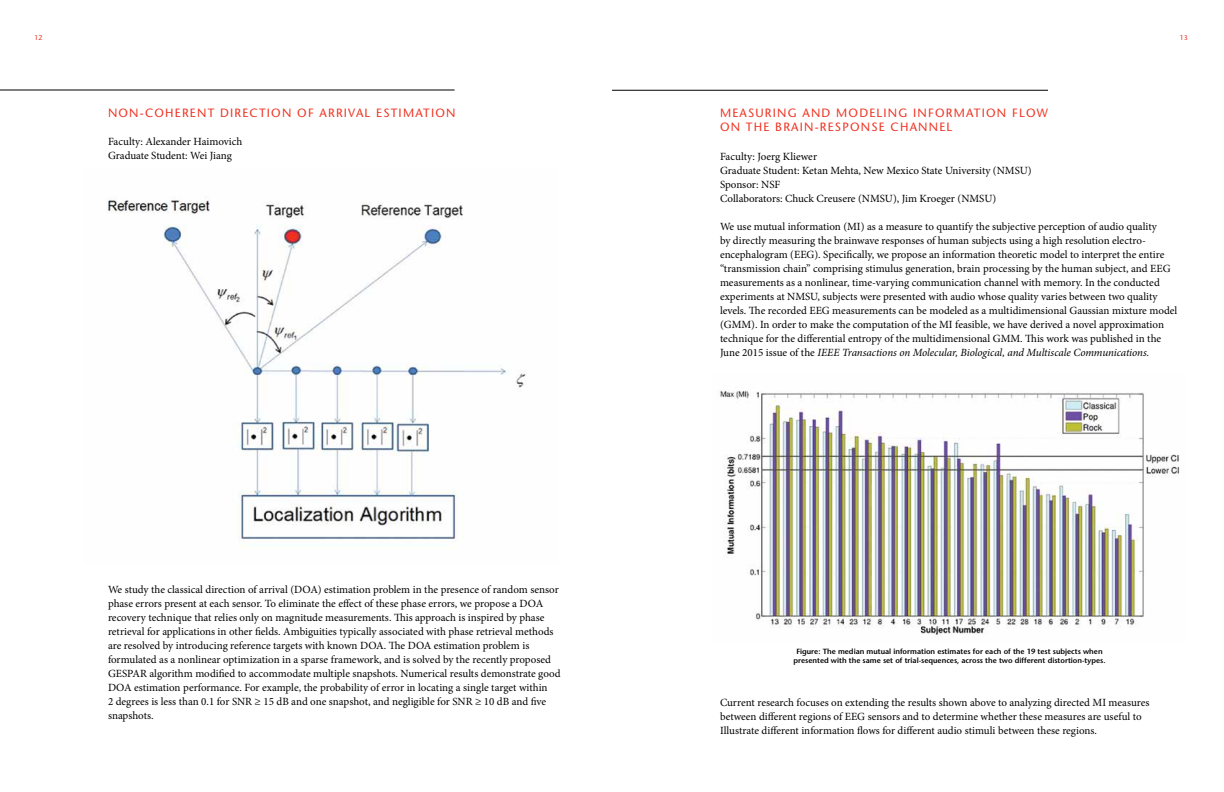
<style>
.page{position:relative;width:1224px;height:792px;background:#fff}
.page>*{position:absolute;margin:0;border:0;box-sizing:border-box;transform-origin:0 0}
.t1{font:500 12px/14.4px "Stone Sans Std";letter-spacing:.1em;color:#ee3524}
.t2{font:11px/14px "Minion Pro";color:#000}
.t3{font:600 7.5px/9px "Stone Sans Std";color:#000;text-align:center}
.t4{font:500 7px "Stone Sans Std";color:#ee3524}
.s1{font-style:italic}
</style>
<div class="page">
<hr style="left:0;top:90px;width:455px;height:1px;background:#000">
<hr style="left:612px;top:90px;width:436px;height:1px;background:#000">
<img style="left:107px;top:200px;width:419px;height:348px">
<img style="left:719px;top:391px;width:461px;height:248px">
<p class="t4" style="left:35px;top:34px;width:10px">12</p>
<p class="t4" style="left:1180px;top:34px;width:10px">13</p>
<p class="t1" style="left:108px;top:105px;width:347px">NON-COHERENT DIRECTION OF ARRIVAL ESTIMATION</p>
<p class="t2" style="left:108px;top:135px;width:136px">Faculty: Alexander Haimovich<br>Graduate Student: Wei Jiang</p>
<p class="t2" style="left:108px;top:583px;width:454px">We study the classical direction of arrival (DOA) estimation problem in the presence of random sensor phase errors present at each sensor. To eliminate the effect of these phase errors, we propose a DOA recovery technique that relies only on magnitude measurements. This approach is inspired by phase retrieval for applications in other fields. Ambiguities typically associated with phase retrieval methods are resolved by introducing reference targets with known DOA. The DOA estimation problem is formulated as a nonlinear optimization in a sparse framework, and is solved by the recently proposed GESPAR algorithm modified to accommodate multiple snapshots. Numerical results demonstrate good DOA estimation performance. For example, the probability of error in locating a single target within<br>2 degrees is less than 0.1 for SNR ≥ 15 dB and one snapshot, and negligible for SNR ≥ 10 dB and five snapshots.</p>
<p class="t1" style="left:720px;top:105px;width:330px">M EASURING AN D MODELING IN FORMATION FLOW<br>ON THE BRAIN-RESPONSE CHANN EL</p>
<p class="t2" style="left:720px;top:149px;width:313px">Faculty: Joerg Kliewer<br>Graduate Student: Ketan Mehta, New Mexico State University (NMSU)<br>Sponsor: NSF<br>Collaborators: Chuck Creusere (NMSU), Jim Kroeger (NMSU)</p>
<p class="t2" style="left:720px;top:219px;width:459px">We use mutual information (MI) as a measure to quantify the subjective perception of audio quality<br>by directly measuring the brainwave responses of human subjects using a high resolution electro&shy;encephalogram (EEG). Specifically, we propose an information theoretic model to interpret the entire “transmission chain” comprising stimulus generation, brain processing by the human subject, and EEG measurements as a nonlinear, time-varying communication channel with memory. In the conducted experiments at NMSU, subjects were presented with audio whose quality varies between two quality levels. The recorded EEG measurements can be modeled as a multidimensional Gaussian mixture model (GMM). In order to make the computation of the MI feasible, we have derived a novel approximation technique for the differential entropy of the multidimensional GMM. This work was published in the June 2015 issue of the <span class="s1">IEEE Transactions on Molecular, Biological, and Multiscale Communications.</span></p>
<p class="t3" style="left:793px;top:647px;width:314px">Figure: The median mutual information estimates for each of the 19 test subjects when presented with the same set of trial-sequences, across the two different distortion-types.</p>
<p class="t2" style="left:720px;top:695px;width:431px">Current research focuses on extending the results shown above to analyzing directed MI measures between different regions of EEG sensors and to determine whether these measures are useful to<br>Illustrate different information flows for different audio stimuli between these regions.</p>
</div>
